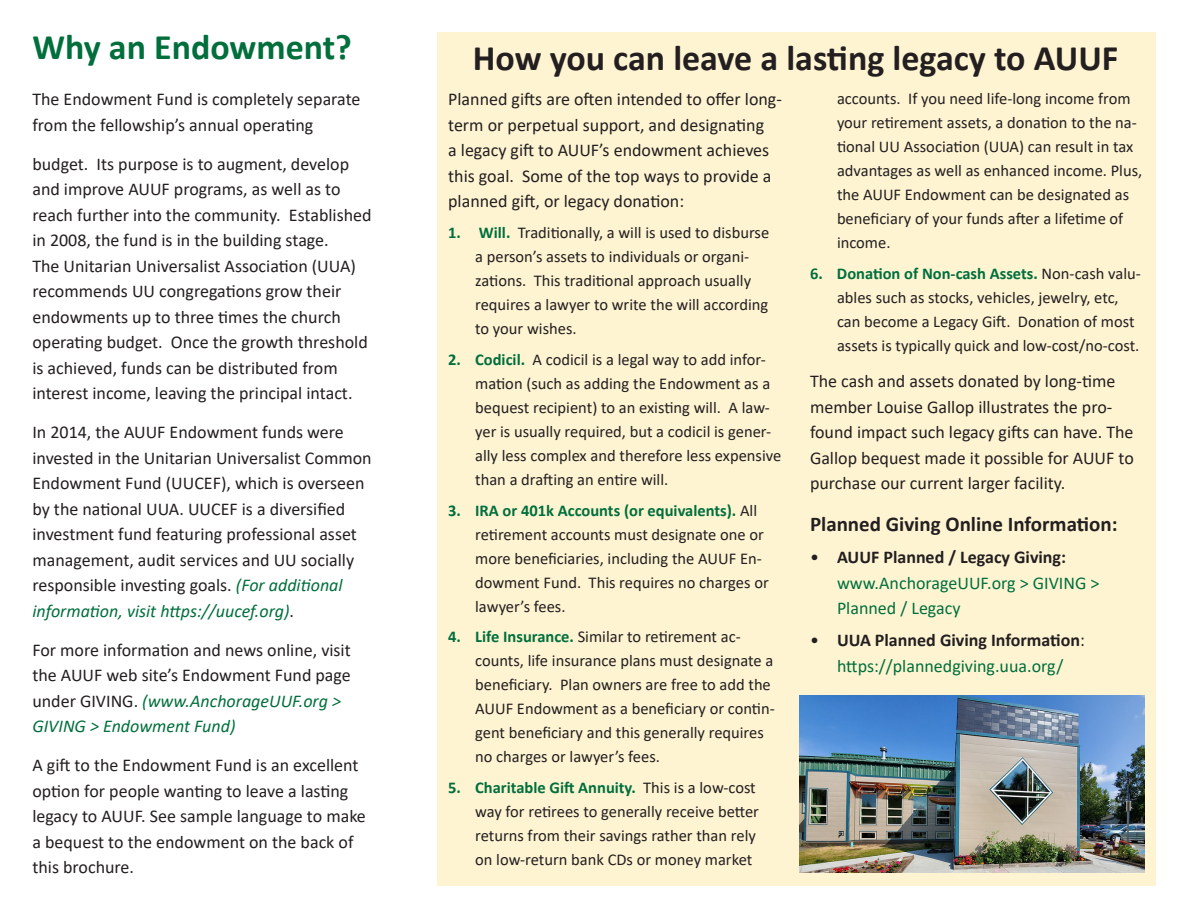
<style>
.page{position:relative;width:1188px;height:918px;background:#fff}
.page>*{position:absolute;margin:0;border:0;box-sizing:border-box;transform-origin:0 0}
.t1{font:700 36px "Calibri";color:#231f20}
.t2{font:700 36px "Calibri";color:#006f3c}
.t3{font:700 21px "Calibri";color:#231f20}
.t4{font:18px/25.5px "Calibri";color:#231f20}
.t5{font:18px/25.5px "Calibri";color:#006f3c}
.t6{font:16.5px/24px "Calibri";color:#231f20}
.s1{font-style:italic;color:#006f3c}
.s2{font-weight:700;color:#006f3c}
.s3{color:#231f20}
.s4{font-weight:700;color:#231f20}
</style>
<div class="page">
<div style="left:437px;top:32px;width:719px;height:854px;background:#fef4d2"></div>
<img style="left:799px;top:695px;width:345px;height:178px">
<p class="t2" style="left:32px;top:22px;width:321px">Why an Endowment?</p>
<p class="t4" style="left:32px;top:86px;width:330px">The Endowment Fund is completely separate from the fellowship’s annual operating</p>
<p class="t4" style="left:32px;top:151px;width:341px">budget. Its purpose is to augment, develop and improve AUUF programs, as well as to reach further into the community. Established in 2008, the fund is in the building stage.<br>The Unitarian Universalist Association (UUA) recommends UU congregations grow their endowments up to three times the church operating budget. Once the growth threshold is achieved, funds can be distributed from interest income, leaving the principal intact.</p>
<p class="t4" style="left:32px;top:419px;width:341px">In 2014, the AUUF Endowment funds were invested in the Unitarian Universalist Common Endowment Fund (UUCEF), which is overseen by the national UUA. UUCEF is a diversified investment fund featuring professional asset management, audit services and UU socially responsible investing goals. <span class="s1">(For additional information, visit https://uucef.org)</span>.</p>
<p class="t4" style="left:32px;top:637px;width:320px">For more information and news online, visit the AUUF web site’s Endowment Fund page under GIVING. <span class="s1">(www.AnchorageUUF.org &gt; GIVING &gt; Endowment Fund)</span></p>
<p class="t4" style="left:32px;top:752px;width:335px">A gift to the Endowment Fund is an excellent option for people wanting to leave a lasting legacy to AUUF. See sample language to make a bequest to the endowment on the back of this brochure.</p>
<p class="t1" style="left:473px;top:33px;width:647px">How you can leave a lasting legacy to AUUF</p>
<p class="t6" style="left:837px;top:86px;width:307px">accounts. If you need life-long income from your retirement assets, a donation to the na&shy;tional UU Association (UUA) can result in tax advantages as well as enhanced income. Plus, the AUUF Endowment can be designated as beneficiary of your funds after a lifetime of income.</p>
<p class="t6" style="left:837px;top:261px;width:305px;text-indent:-27px"><span class="s2">6. Donation of Non-cash Assets.</span> Non-cash valu&shy;ables such as stocks, vehicles, jewelry, etc, can become a Legacy Gift. Donation of most assets is typically quick and low-cost/no-cost.</p>
<p class="t4" style="left:810px;top:368px;width:325px">The cash and assets donated by long-time member Louise Gallop illustrates the pro&shy;found impact such legacy gifts can have. The Gallop bequest made it possible for AUUF to purchase our current larger facility.</p>
<p class="t3" style="left:810px;top:509px;width:309px">Planned Giving Online Information:</p>
<p class="t5" style="left:837px;top:544px;width:264px;text-indent:-27px"><span class="s3">•</span> <span class="s4">AUUF Planned / Legacy Giving: </span>www.AnchorageUUF.org &gt; GIVING &gt;<br>Planned / Legacy</p>
<p class="t5" style="left:810px;top:627px;width:276px;text-align:center"><span class="s3">•</span> <span class="s4">UUA Planned Giving Information</span><span class="s3">: </span>https://plannedgiving.uua.org/</p>
<p class="t4" style="left:448px;top:86px;width:335px">Planned gifts are often intended to offer long&shy;term or perpetual support, and designating<br>a legacy gift to AUUF’s endowment achieves this goal. Some of the top ways to provide a planned gift, or legacy donation:</p>
<p class="t6" style="left:475px;top:220px;width:296px;text-indent:-27px"><span class="s2">1. Will.</span> Traditionally, a will is used to disburse a person’s assets to individuals or organi&shy;zations. This traditional approach usually requires a lawyer to write the will according to your wishes.</p>
<p class="t6" style="left:475px;top:347px;width:308px;text-indent:-27px"><span class="s2">2. Codicil.</span> A codicil is a legal way to add infor&shy;mation (such as adding the Endowment as a bequest recipient) to an existing will. A law&shy;yer is usually required, but a codicil is gener&shy;ally less complex and therefore less expensive than a drafting an entire will.</p>
<p class="t6" style="left:475px;top:498px;width:295px;text-indent:-27px"><span class="s2">3. IRA or 401k Accounts (or equivalents).</span> All retirement accounts must designate one or more beneficiaries, including the AUUF En&shy;dowment Fund. This requires no charges or lawyer’s fees.</p>
<p class="t6" style="left:475px;top:624px;width:301px;text-indent:-27px"><span class="s2">4. Life Insurance.</span> Similar to retirement ac&shy;counts, life insurance plans must designate a beneficiary. Plan owners are free to add the AUUF Endowment as a beneficiary or contin&shy;gent beneficiary and this generally requires no charges or lawyer’s fees.</p>
<p class="t6" style="left:475px;top:775px;width:285px;text-indent:-27px"><span class="s2">5. Charitable Gift Annuity.</span> This is a low-cost way for retirees to generally receive better returns from their savings rather than rely on low-return bank CDs or money market</p>
</div>
